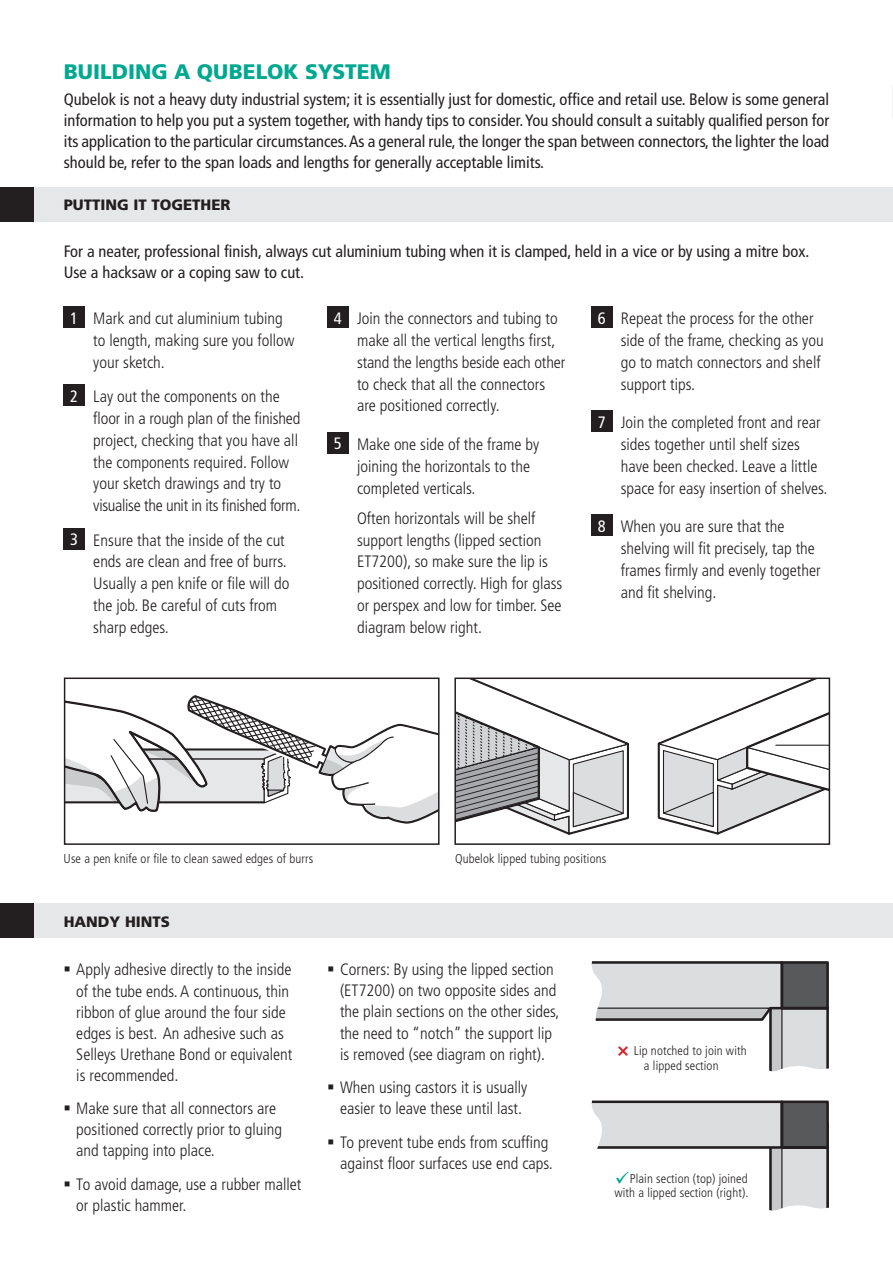
<style>
.page{position:relative;width:893px;height:1263px;background:#fff}
.page>*{position:absolute;margin:0;border:0;box-sizing:border-box;transform-origin:0 0}
.t1{font:900 21px "Frutiger CE";color:#00a890}
.t2{font:300 condensed 16.5px/21.8px "Frutiger";color:#231f20}
.t3{font:condensed 16.5px/21px "Frutiger";color:#231f20;text-align:justify}
.t4{font:900 15px "Frutiger CE";color:#231f20}
.t5{font:300 condensed 12.75px/14.2px "Frutiger";letter-spacing:.01em;color:#231f20;text-align:right}
.s1{font-weight:400;color:#fff}
</style>
<div class="page">
<div style="left:64px;top:307px;width:21px;height:21px;background:#231f20"></div>
<div style="left:64px;top:385px;width:21px;height:21px;background:#231f20"></div>
<div style="left:64px;top:528px;width:21px;height:21px;background:#231f20"></div>
<div style="left:327px;top:307px;width:22px;height:21px;background:#231f20"></div>
<div style="left:327px;top:433px;width:22px;height:21px;background:#231f20"></div>
<div style="left:591px;top:307px;width:21px;height:21px;background:#231f20"></div>
<div style="left:591px;top:411px;width:21px;height:21px;background:#231f20"></div>
<div style="left:591px;top:515px;width:21px;height:21px;background:#231f20"></div>
<div style="left:0;top:187px;width:893px;height:34px;background:#e6e7e8"></div>
<div style="left:0;top:187px;width:34px;height:34px;background:#231f20"></div>
<div style="left:0;top:904px;width:893px;height:34px;background:#e6e7e8"></div>
<div style="left:0;top:904px;width:34px;height:34px;background:#231f20"></div>
<svg style="left:67px;top:695px;width:370px;height:129px"></svg>
<div style="left:64px;top:677px;width:376px;height:168px;border:2px solid #231f20"></div>
<svg style="left:657px;top:680px;width:170px;height:155px"></svg>
<svg style="left:457px;top:680px;width:172px;height:155px"></svg>
<div style="left:454px;top:677px;width:376px;height:168px;border:2px solid #231f20"></div>
<svg style="left:591px;top:961px;width:238px;height:250px"></svg>
<p class="t1" style="left:64px;top:65px;width:328px">BUILDING A QUBELOK SYSTEM</p>
<p class="t3" style="left:64px;top:90px;width:767px">Qubelok is not a heavy duty industrial system; it is essentially just for domestic, office and retail use. Below is some general information to help you put a system together, with handy tips to consider. You should consult a suitably qualified person for its application to the particular circumstances. As a general rule, the longer the span between connectors, the lighter the load should be, refer to the span loads and lengths for generally acceptable limits.</p>
<p class="t4" style="left:64px;top:199px;width:168px">PUTTING IT TOGETHER</p>
<p class="t3" style="left:64px;top:242px;width:747px">For a neater, professional finish, always cut aluminium tubing when it is clamped, held in a vice or by using a mitre box.<br>Use a hacksaw or a coping saw to cut.</p>
<p class="t2" style="left:93px;top:309px;width:203px;text-indent:-23px"><span class="s1">1</span> Mark and cut aluminium tubing to length, making sure you follow your sketch.</p>
<p class="t2" style="left:93px;top:387px;width:209px;text-indent:-23px"><span class="s1">2</span> Lay out the components on the floor in a rough plan of the finished project, checking that you have all the components required. Follow your sketch drawings and try to visualise the unit in its finished form.</p>
<p class="t2" style="left:93px;top:530px;width:198px;text-indent:-23px"><span class="s1">3</span> Ensure that the inside of the cut ends are clean and free of burrs.<br>Usually a pen knife or file will do the job. Be careful of cuts from sharp edges.</p>
<p class="t2" style="left:357px;top:309px;width:210px;text-indent:-23px"><span class="s1">4</span> Join the connectors and tubing to make all the vertical lengths first, stand the lengths beside each other to check that all the connectors are positioned correctly.</p>
<p class="t2" style="left:357px;top:435px;width:184px;text-indent:-23px"><span class="s1">5</span> Make one side of the frame by joining the horizontals to the completed verticals.</p>
<p class="t2" style="left:357px;top:509px;width:207px">Often horizontals will be shelf support lengths (lipped section<br>ET7200), so make sure the lip is positioned correctly. High for glass or perspex and low for timber. See diagram below right.</p>
<p class="t2" style="left:621px;top:309px;width:204px;text-indent:-23px"><span class="s1">6</span> Repeat the process for the other side of the frame, checking as you go to match connectors and shelf support tips.</p>
<p class="t2" style="left:621px;top:413px;width:208px;text-indent:-23px"><span class="s1">7</span> Join the completed front and rear sides together until shelf sizes have been checked. Leave a little space for easy insertion of shelves.</p>
<p class="t2" style="left:621px;top:517px;width:201px;text-indent:-23px"><span class="s1">8</span> When you are sure that the shelving will fit precisely, tap the frames firmly and evenly together and fit shelving.</p>
<p class="t5" style="left:64px;top:852px;width:251px">Use a pen knife or file to clean sawed edges of burrs</p>
<p class="t5" style="left:455px;top:852px;width:153px">Qubelok lipped tubing positions</p>
<p class="t4" style="left:64px;top:916px;width:108px">HANDY HINTS</p>
<p class="t2" style="left:76px;top:960px;width:218px;line-height:21px">Apply adhesive directly to the inside of the tube ends. A continuous, thin ribbon of glue around the four side edges is best. An adhesive such as<br>Selleys Urethane Bond or equivalent is recommended.</p>
<p class="t2" style="left:76px;top:1099px;width:207px;line-height:21px">Make sure that all connectors are positioned correctly prior to gluing and tapping into place.</p>
<p class="t2" style="left:76px;top:1175px;width:227px;line-height:21px">To avoid damage, use a rubber mallet or plastic hammer.</p>
<p class="t2" style="left:340px;top:960px;width:221px;line-height:21px">Corners: By using the lipped section (ET7200) on two opposite sides and the plain sections on the other sides, the need to “notch” the support lip is removed (see diagram on right).</p>
<p class="t2" style="left:340px;top:1078px;width:189px;line-height:21px">When using castors it is usually easier to leave these until last.</p>
<p class="t2" style="left:340px;top:1133px;width:214px;line-height:21px">To prevent tube ends from scuffing against floor surfaces use end caps.</p>
<p class="t5" style="left:644px;top:1044px;width:104px;line-height:15px;text-align:left;text-indent:-10px">Lip notched to join with a lipped section</p>
<p class="t5" style="left:614px;top:1172px;width:136px">Plain section (top) joined with a lipped section (right).</p>
</div>
